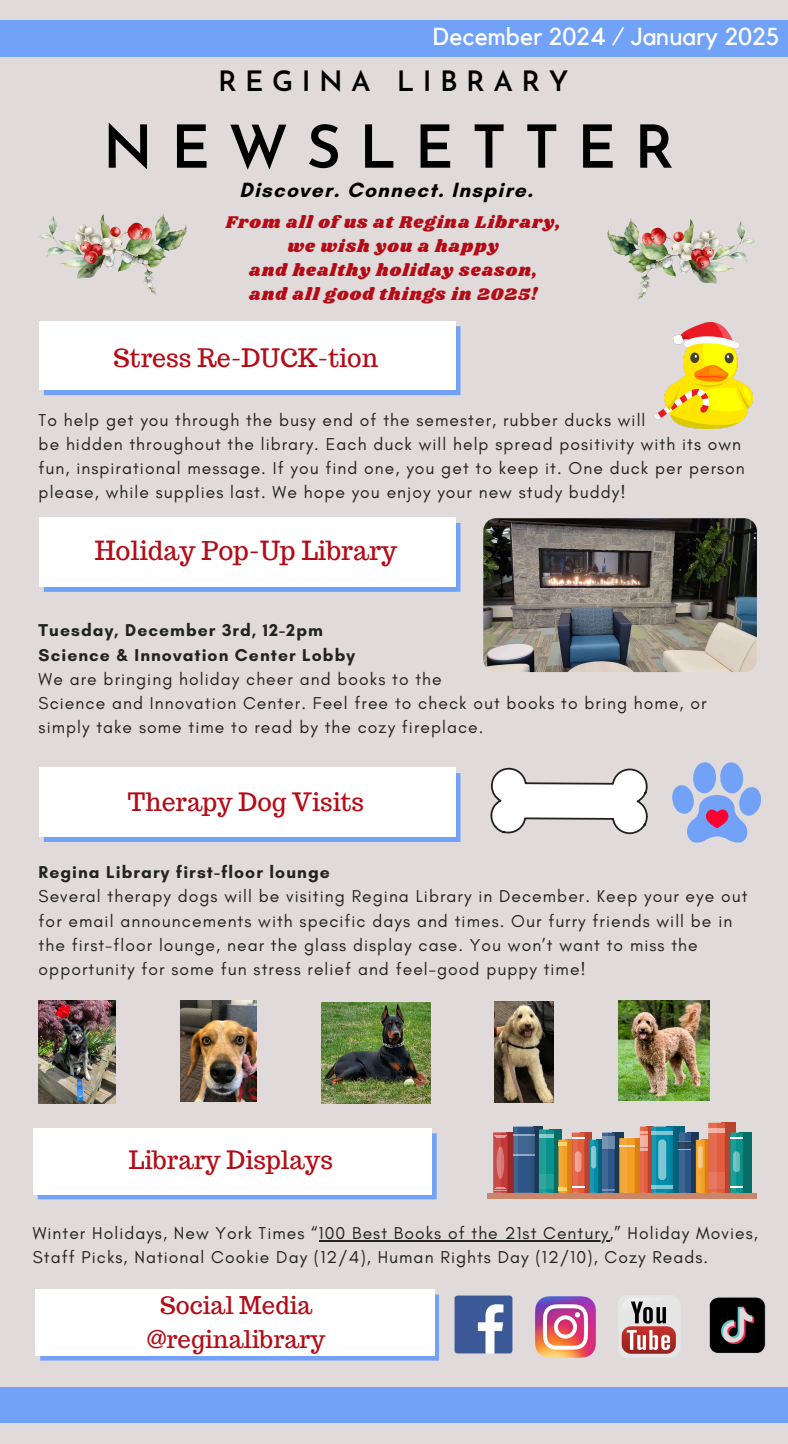
<style>
.page{position:relative;width:788px;height:1444px;background:#e0dada}
.page>*{position:absolute;margin:0;border:0;box-sizing:border-box;transform-origin:0 0}
.t1{font:600 59.5px "Josefin Sans";letter-spacing:.3em;color:#000}
.t2{font:600 28px "Josefin Sans";letter-spacing:.3em;color:#000}
.t3{font:25.81px "Trocchi";color:#b40c17}
.t4{font:24.94px "Trocchi";color:#b40c17}
.t5{font:24.76px "Trocchi";color:#b40c17}
.t6{font:24.5px "Kollektif";color:#fff}
.t7{font:23.89px/33.4px "Trocchi";color:#b40c17;text-align:center}
.t8{font:700 21px "Glacial Indifference";letter-spacing:.06em;color:#000}
.t9{font:17.68px "Shrikhand";letter-spacing:.06em;color:#b40c17}
.t10{font:17.5px/24.3px "Glacial Indifference";letter-spacing:.06em;color:#222}
.t11{font:700 17.5px "Glacial Indifference";letter-spacing:.06em;color:#222}
</style>
<div class="page">
<div style="left:0;top:21px;width:788px;height:35px;background:#72a2f8"></div>
<svg style="left:44px;top:523px;width:416px;height:69px;background:#78a5f7"></svg>
<div style="left:39px;top:518px;width:416px;height:69px;background:#fff"></div>
<div style="left:44px;top:326px;width:416px;height:69px;background:#72a2f8"></div>
<div style="left:39px;top:321px;width:416px;height:69px;background:#fff"></div>
<div style="left:44px;top:773px;width:416px;height:69px;background:#72a2f8"></div>
<div style="left:39px;top:768px;width:416px;height:69px;background:#fff"></div>
<svg style="left:672px;top:762px;width:88px;height:80px"></svg>
<div style="left:0;top:1387px;width:788px;height:36px;background:#72a2f8"></div>
<img style="left:618px;top:1000px;width:91px;height:101px">
<svg style="left:490px;top:768px;width:157px;height:66px"></svg>
<img style="left:495px;top:1001px;width:58px;height:101px">
<img style="left:483px;top:518px;width:273px;height:154px;border-radius:13px">
<img style="left:180px;top:1000px;width:77px;height:101px">
<img style="left:321px;top:1002px;width:109px;height:101px">
<img style="left:39px;top:1000px;width:76px;height:103px">
<svg style="left:507px;top:1132px;width:6px;height:61px"></svg>
<div style="left:493px;top:1132px;width:14px;height:61px;background:#c43936"></div>
<div style="left:494px;top:1132px;width:6px;height:61px;background:#c94c49"></div>
<svg style="left:494px;top:1135px;width:12px;height:4px"></svg>
<svg style="left:494px;top:1187px;width:12px;height:4px"></svg>
<svg style="left:496px;top:1146px;width:8px;height:33px"></svg>
<svg style="left:534px;top:1126px;width:8px;height:67px"></svg>
<div style="left:513px;top:1126px;width:21px;height:67px;background:#2b5687"></div>
<hr style="left:513px;top:1134px;width:21px;height:2px;background:#94aac2">
<hr style="left:513px;top:1154px;width:21px;height:2px;background:#94aac2">
<div style="left:513px;top:1136px;width:21px;height:18px;background:#fff;opacity:.1"></div>
<hr style="left:513px;top:1126px;width:4px;height:67px;background:#fff;opacity:.1">
<svg style="left:530px;top:1126px;width:4px;height:67px"></svg>
<div style="left:549px;top:1129px;width:12px;height:64px;background:#056d65"></div>
<div style="left:539px;top:1129px;width:15px;height:64px;background:#07938c"></div>
<div style="left:539px;top:1174px;width:15px;height:15px;background:#1f9d97"></div>
<hr style="left:539px;top:1134px;width:15px;height:4px;background:#82c8c5">
<div style="left:539px;top:1129px;width:7px;height:64px;background:#fff;opacity:.1"></div>
<div style="left:564px;top:1140px;width:8px;height:53px;background:#db8012"></div>
<svg style="left:558px;top:1140px;width:9px;height:53px"></svg>
<hr style="left:558px;top:1140px;width:4px;height:53px;background:#fff;opacity:.1">
<div style="left:487px;top:1193px;width:269px;height:5px;background:#c98669"></div>
<svg style="left:584px;top:1132px;width:8px;height:61px"></svg>
<div style="left:571px;top:1132px;width:13px;height:61px;background:#e35c3e"></div>
<div style="left:574px;top:1151px;width:7px;height:21px;background:#ee9d8b;border-radius:3px"></div>
<div style="left:573px;top:1132px;width:5px;height:61px;background:#fff;opacity:.1"></div>
<svg style="left:558px;top:1137px;width:26px;height:8px"></svg>
<svg style="left:558px;top:1186px;width:26px;height:5px"></svg>
<div style="left:596px;top:1140px;width:8px;height:53px;background:#00627c"></div>
<svg style="left:589px;top:1140px;width:9px;height:53px"></svg>
<div style="left:591px;top:1146px;width:5px;height:22px;background:#85c7d6;border-radius:2px"></div>
<hr style="left:590px;top:1140px;width:3px;height:53px;background:#fff;opacity:.1">
<svg style="left:614px;top:1132px;width:9px;height:61px"></svg>
<div style="left:602px;top:1132px;width:12px;height:61px;background:#2b5687"></div>
<div style="left:602px;top:1136px;width:12px;height:12px;background:#6c8aac"></div>
<div style="left:602px;top:1132px;width:6px;height:61px;background:#fff;opacity:.1"></div>
<svg style="left:634px;top:1138px;width:6px;height:55px"></svg>
<div style="left:619px;top:1138px;width:15px;height:55px;background:#f59f25"></div>
<svg style="left:619px;top:1145px;width:15px;height:2px"></svg>
<div style="left:620px;top:1138px;width:7px;height:55px;background:#f5a83a"></div>
<svg style="left:672px;top:1126px;width:12px;height:67px"></svg>
<svg style="left:640px;top:1126px;width:32px;height:67px;background:#6e8c93"></svg>
<div style="left:687px;top:1132px;width:12px;height:61px;background:#1b3854"></div>
<svg style="left:678px;top:1132px;width:13px;height:61px"></svg>
<div style="left:679px;top:1132px;width:5px;height:61px;background:#3f6692"></div>
<svg style="left:678px;top:1149px;width:13px;height:1px"></svg>
<div style="left:678px;top:1141px;width:13px;height:8px;background:#334964"></div>
<svg style="left:704px;top:1140px;width:4px;height:53px"></svg>
<svg style="left:695px;top:1140px;width:9px;height:53px"></svg>
<div style="left:697px;top:1146px;width:5px;height:22px;background:#f9ca88;border-radius:2px"></div>
<hr style="left:696px;top:1140px;width:4px;height:53px;background:#fff;opacity:.1">
<svg style="left:724px;top:1123px;width:11px;height:70px"></svg>
<svg style="left:708px;top:1123px;width:16px;height:70px"></svg>
<div style="left:708px;top:1172px;width:16px;height:17px;background:#fff;opacity:.1"></div>
<hr style="left:708px;top:1128px;width:16px;height:4px;background:#f0ad9e">
<div style="left:708px;top:1123px;width:8px;height:70px;background:#fff;opacity:.1"></div>
<div style="left:739px;top:1132px;width:12px;height:61px;background:#056d65"></div>
<div style="left:730px;top:1132px;width:12px;height:61px;background:#07938c"></div>
<div style="left:733px;top:1151px;width:6px;height:21px;background:#6abeba;border-radius:3px"></div>
<div style="left:731px;top:1132px;width:5px;height:61px;background:#fff;opacity:.1"></div>
<svg style="left:730px;top:1137px;width:12px;height:2px"></svg>
<svg style="left:730px;top:1186px;width:12px;height:2px"></svg>
<svg style="left:38px;top:1133px;width:398px;height:66px;background:#8eb4f9"></svg>
<div style="left:33px;top:1128px;width:398px;height:66px;background:#fff"></div>
<svg style="left:40px;top:1294px;width:399px;height:66px;background:#8eb4f9"></svg>
<div style="left:35px;top:1289px;width:399px;height:66px;background:#fff"></div>
<img style="left:454px;top:1295px;width:59px;height:59px">
<img style="left:535px;top:1296px;width:61px;height:62px">
<img style="left:619px;top:1296px;width:61px;height:61px">
<img style="left:709px;top:1297px;width:57px;height:57px">
<img style="left:655px;top:322px;width:97px;height:106px">
<img style="left:39px;top:213px;width:147px;height:81px">
<hr style="left:318px;top:1240px;width:291px;height:1px;background:#222">
<img style="left:607px;top:219px;width:147px;height:81px">
<p class="t6" style="left:433px;top:25px;width:348px">December 2024 / January 2025</p>
<h4 class="t2" style="left:218px;top:70px;width:352px">REGINA LIBRARY</h4>
<p class="t1" style="left:103px;top:123px;width:573px">NEWSLETTER</p>
<p class="t8" style="left:239px;top:177px;width:295px">Discover. Connect. Inspire.</p>
<p class="t9" style="left:226px;top:209px;width:336px">From all of us at Regina Library,</p>
<h3 class="t9" style="left:288px;top:234px;width:212px">we wish you a happy</h3>
<p class="t9" style="left:249px;top:258px;width:289px">and healthy holiday season,</p>
<p class="t9" style="left:249px;top:282px;width:290px">and all good things in 2025!</p>
<p class="t4" style="left:114px;top:342px;width:266px">Stress Re-DUCK-tion</p>
<p class="t10" style="left:39px;top:407px;width:608px">To help get you through the busy end of the semester, rubber ducks will</p>
<p class="t10" style="left:39px;top:432px;width:707px">be hidden throughout the library. Each duck will help spread positivity with its own fun, inspirational message. If you find one, you get to keep it. One duck per person please, while supplies last. We hope you enjoy your new study buddy!</p>
<p class="t3" style="left:95px;top:534px;width:304px">Holiday Pop-Up Library</p>
<p class="t11" style="left:39px;top:620px;width:286px">Tuesday, December 3rd, 12-2pm</p>
<p class="t11" style="left:39px;top:644px;width:318px">Science &amp; Innovation Center Lobby</p>
<h4 class="t10" style="left:39px;top:666px;width:404px">We are bringing holiday cheer and books to the</h4>
<p class="t10" style="left:39px;top:691px;width:669px">Science and Innovation Center. Feel free to check out books to bring home, or simply take some time to read by the cozy fireplace.</p>
<p class="t5" style="left:128px;top:785px;width:238px">Therapy Dog Visits</p>
<p class="t11" style="left:39px;top:861px;width:293px">Regina Library first-floor lounge</p>
<p class="t10" style="left:39px;top:884px;width:710px">Several therapy dogs will be visiting Regina Library in December. Keep your eye out for email announcements with specific days and times. Our furry friends will be in the first-floor lounge, near the glass display case. You won’t want to miss the opportunity for some fun stress relief and feel-good puppy time!</p>
<p class="t5" style="left:129px;top:1144px;width:205px">Library Displays</p>
<h4 class="t10" style="left:33px;top:1220px;width:726px">Winter Holidays, New York Times “100 Best Books of the 21st Century,” Holiday Movies,</h4>
<p class="t10" style="left:33px;top:1245px;width:677px">Staff Picks, National Cookie Day (12/4), Human Rights Day (12/10), Cozy Reads.</p>
<h4 class="t7" style="left:147px;top:1288px;width:179px">Social Media @reginalibrary</h4>
</div>
